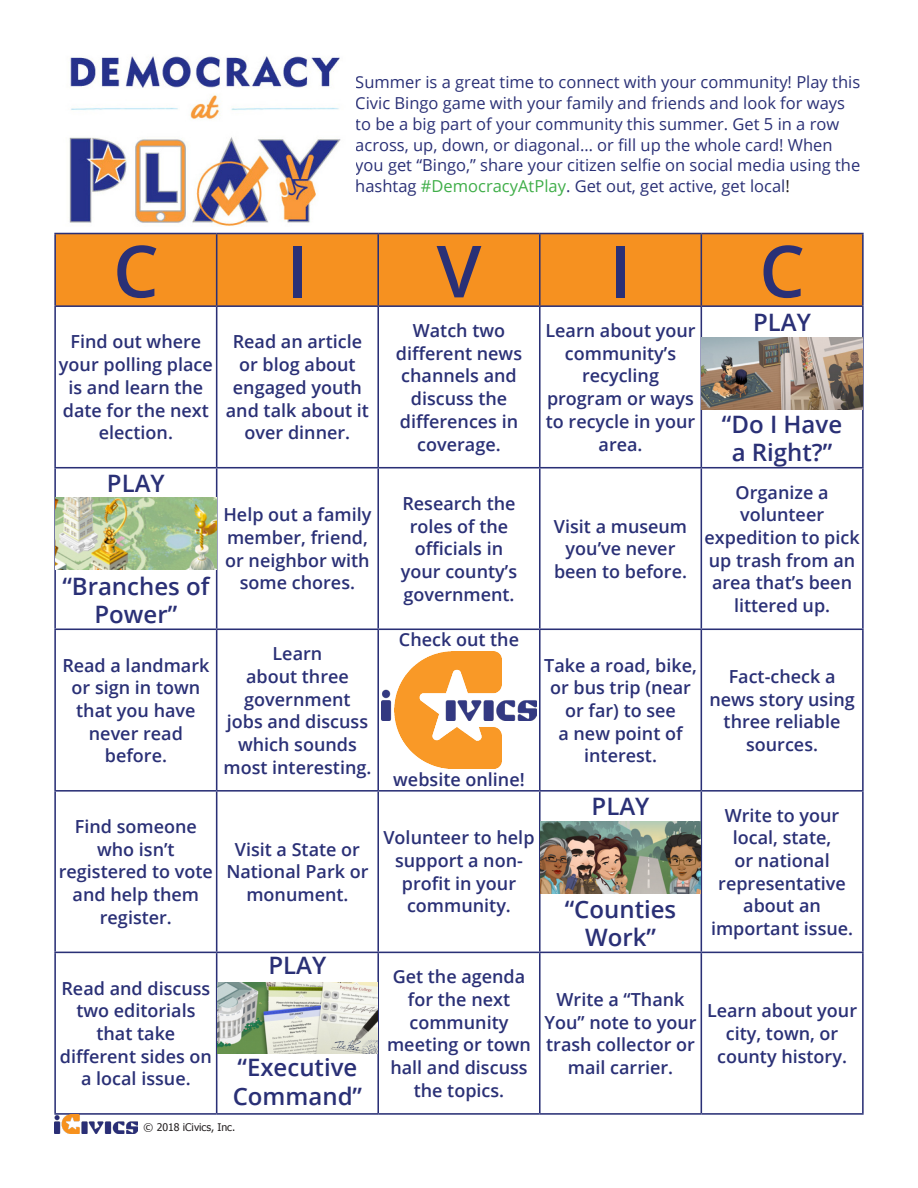
<style>
.page{position:relative;width:918px;height:1188px;background:#fff}
.page>*{position:absolute;margin:0;border:0;box-sizing:border-box;transform-origin:0 0}
.Lesson_Paragraph{font:600 72px "Open Sans";color:#2a3076}
.Lesson_Paragraph-2{font:600 24px/28.5px "Open Sans";color:#2a3076;text-align:center}
.Lesson_Paragraph-3{font:600 18px/22.6px "Open Sans";color:#2a3076;text-align:center}
.Lesson_Paragraph-4{font:16.5px/20.9px "Open Sans";color:#2a3076}
.Lesson_Paragraph-5{font:10.5px "Tahoma";color:#231f20}
.s1{color:#40ae49}
.s2{color:#231f20}
</style>
<div class="page">
<div style="left:56px;top:234px;width:806px;height:71px;background:#f69120"></div>
<hr style="left:54px;top:233px;width:163px;height:1px;background:#2a3076">
<hr style="left:54px;top:234px;width:2px;height:71px;background:#2a3076">
<hr style="left:217px;top:233px;width:161px;height:1px;background:#2a3076">
<hr style="left:216px;top:234px;width:1px;height:71px;background:#2a3076">
<hr style="left:378px;top:233px;width:162px;height:1px;background:#2a3076">
<hr style="left:377px;top:234px;width:2px;height:71px;background:#2a3076">
<hr style="left:540px;top:233px;width:161px;height:1px;background:#2a3076">
<hr style="left:539px;top:234px;width:2px;height:71px;background:#2a3076">
<hr style="left:701px;top:233px;width:163px;height:1px;background:#2a3076">
<hr style="left:701px;top:234px;width:1px;height:71px;background:#2a3076">
<hr style="left:862px;top:234px;width:2px;height:71px;background:#2a3076">
<hr style="left:54px;top:305px;width:163px;height:2px;background:#2a3076">
<hr style="left:54px;top:307px;width:2px;height:160px;background:#2a3076">
<hr style="left:217px;top:305px;width:161px;height:2px;background:#2a3076">
<hr style="left:216px;top:307px;width:1px;height:160px;background:#2a3076">
<hr style="left:378px;top:305px;width:162px;height:2px;background:#2a3076">
<hr style="left:377px;top:307px;width:2px;height:160px;background:#2a3076">
<hr style="left:540px;top:305px;width:161px;height:2px;background:#2a3076">
<hr style="left:539px;top:307px;width:2px;height:160px;background:#2a3076">
<hr style="left:701px;top:305px;width:163px;height:2px;background:#2a3076">
<hr style="left:701px;top:307px;width:1px;height:160px;background:#2a3076">
<hr style="left:862px;top:307px;width:2px;height:160px;background:#2a3076">
<hr style="left:54px;top:467px;width:163px;height:2px;background:#2a3076">
<hr style="left:54px;top:469px;width:2px;height:159px;background:#2a3076">
<hr style="left:217px;top:467px;width:161px;height:2px;background:#2a3076">
<hr style="left:216px;top:469px;width:1px;height:159px;background:#2a3076">
<hr style="left:378px;top:467px;width:162px;height:2px;background:#2a3076">
<hr style="left:377px;top:469px;width:2px;height:159px;background:#2a3076">
<hr style="left:540px;top:467px;width:161px;height:2px;background:#2a3076">
<hr style="left:539px;top:469px;width:2px;height:159px;background:#2a3076">
<hr style="left:701px;top:467px;width:163px;height:2px;background:#2a3076">
<hr style="left:701px;top:469px;width:1px;height:159px;background:#2a3076">
<hr style="left:862px;top:469px;width:2px;height:159px;background:#2a3076">
<hr style="left:54px;top:628px;width:163px;height:2px;background:#2a3076">
<hr style="left:54px;top:630px;width:2px;height:160px;background:#2a3076">
<hr style="left:217px;top:628px;width:161px;height:2px;background:#2a3076">
<hr style="left:216px;top:630px;width:1px;height:160px;background:#2a3076">
<hr style="left:378px;top:628px;width:162px;height:2px;background:#2a3076">
<hr style="left:377px;top:630px;width:2px;height:160px;background:#2a3076">
<hr style="left:540px;top:628px;width:161px;height:2px;background:#2a3076">
<hr style="left:539px;top:630px;width:2px;height:160px;background:#2a3076">
<hr style="left:701px;top:628px;width:163px;height:2px;background:#2a3076">
<hr style="left:701px;top:630px;width:1px;height:160px;background:#2a3076">
<hr style="left:862px;top:630px;width:2px;height:160px;background:#2a3076">
<hr style="left:54px;top:790px;width:163px;height:2px;background:#2a3076">
<hr style="left:54px;top:792px;width:2px;height:160px;background:#2a3076">
<hr style="left:217px;top:790px;width:161px;height:2px;background:#2a3076">
<hr style="left:216px;top:792px;width:1px;height:160px;background:#2a3076">
<hr style="left:378px;top:790px;width:162px;height:2px;background:#2a3076">
<hr style="left:377px;top:792px;width:2px;height:160px;background:#2a3076">
<hr style="left:540px;top:790px;width:161px;height:2px;background:#2a3076">
<hr style="left:539px;top:792px;width:2px;height:160px;background:#2a3076">
<hr style="left:701px;top:790px;width:163px;height:2px;background:#2a3076">
<hr style="left:701px;top:792px;width:1px;height:160px;background:#2a3076">
<hr style="left:862px;top:792px;width:2px;height:160px;background:#2a3076">
<hr style="left:54px;top:952px;width:163px;height:1px;background:#2a3076">
<hr style="left:54px;top:953px;width:2px;height:160px;background:#2a3076">
<hr style="left:217px;top:952px;width:161px;height:1px;background:#2a3076">
<hr style="left:216px;top:953px;width:1px;height:160px;background:#2a3076">
<hr style="left:378px;top:952px;width:162px;height:1px;background:#2a3076">
<hr style="left:377px;top:953px;width:2px;height:160px;background:#2a3076">
<hr style="left:540px;top:952px;width:161px;height:1px;background:#2a3076">
<hr style="left:539px;top:953px;width:2px;height:160px;background:#2a3076">
<hr style="left:701px;top:952px;width:163px;height:1px;background:#2a3076">
<hr style="left:701px;top:953px;width:1px;height:160px;background:#2a3076">
<hr style="left:862px;top:953px;width:2px;height:160px;background:#2a3076">
<hr style="left:54px;top:1113px;width:163px;height:2px;background:#2a3076">
<hr style="left:217px;top:1113px;width:161px;height:2px;background:#2a3076">
<hr style="left:378px;top:1113px;width:162px;height:2px;background:#2a3076">
<hr style="left:540px;top:1113px;width:161px;height:2px;background:#2a3076">
<hr style="left:701px;top:1113px;width:163px;height:2px;background:#2a3076">
<img style="left:218px;top:982px;width:159px;height:72px">
<img style="left:55px;top:498px;width:161px;height:72px">
<img style="left:540px;top:821px;width:161px;height:72px">
<img style="left:702px;top:337px;width:160px;height:72px">
<img style="left:395px;top:651px;width:106px;height:117px">
<img style="left:381px;top:689px;width:11px;height:31px">
<img style="left:445px;top:699px;width:92px;height:21px">
<img style="left:54px;top:1114px;width:83px;height:20px">
<img style="left:69px;top:56px;width:272px;height:170px">
<p class="Lesson_Paragraph-4" style="left:355px;top:71px;width:507px">Summer is a great time to connect with your community! Play this Civic Bingo game with your family and friends and look for ways to be a big part of your community this summer. Get 5 in a row across, up, down, or diagonal… or fill up the whole card! When you get “Bingo,” share your citizen selfie on social media using the hashtag <span class="s1">#DemocracyAtPlay</span>. Get out, get active, get local<span class="s2">!</span></p>
<p class="Lesson_Paragraph" style="left:113px;top:222px;width:47px">C</p>
<p class="Lesson_Paragraph" style="left:286px;top:222px;width:23px">I</p>
<p class="Lesson_Paragraph" style="left:437px;top:222px;width:46px">V</p>
<p class="Lesson_Paragraph" style="left:610px;top:222px;width:23px">I</p>
<p class="Lesson_Paragraph" style="left:759px;top:222px;width:47px">C</p>
<p class="Lesson_Paragraph-3" style="left:59px;top:330px;width:155px">Find out where your polling place is and learn the date for the next election.</p>
<p class="Lesson_Paragraph-3" style="left:226px;top:330px;width:145px">Read an article or blog about engaged youth and talk about it over dinner.</p>
<p class="Lesson_Paragraph-3" style="left:396px;top:319px;width:128px">Watch two different news channels and discuss the differences in coverage.</p>
<p class="Lesson_Paragraph-3" style="left:546px;top:319px;width:152px">Learn about your community’s recycling program or ways to recycle in your area.</p>
<p class="Lesson_Paragraph-2" style="left:753px;top:307px;width:59px">PLAY</p>
<p class="Lesson_Paragraph-2" style="left:722px;top:410px;width:122px">“Do I Have a Right?”</p>
<p class="Lesson_Paragraph-2" style="left:107px;top:469px;width:59px">PLAY</p>
<p class="Lesson_Paragraph-2" style="left:62px;top:571px;width:149px">“Branches of<br>Power”</p>
<p class="Lesson_Paragraph-3" style="left:223px;top:503px;width:149px">Help out a family member, friend, or neighbor with some chores.</p>
<p class="Lesson_Paragraph-3" style="left:401px;top:492px;width:118px">Research the roles of the officials in your county’s government.</p>
<p class="Lesson_Paragraph-3" style="left:62px;top:653px;width:149px">Read a landmark or sign in town that you have never read before.</p>
<p class="Lesson_Paragraph-3" style="left:223px;top:642px;width:149px">Learn<br>about three government<br>jobs and discuss which sounds most interesting.</p>
<p class="Lesson_Paragraph-3" style="left:399px;top:628px;width:122px">Check out the</p>
<p class="Lesson_Paragraph-3" style="left:393px;top:767px;width:133px">website online!</p>
<p class="Lesson_Paragraph-3" style="left:59px;top:815px;width:156px">Find someone who isn’t registered to vote and help them register.</p>
<p class="Lesson_Paragraph-3" style="left:60px;top:976px;width:154px">Read and discuss two editorials that take different sides on a local issue.</p>
<p class="Lesson_Paragraph-3" style="left:226px;top:838px;width:144px">Visit a State or<br>National Park or monument.</p>
<p class="Lesson_Paragraph-3" style="left:383px;top:826px;width:153px">Volunteer to help support a non&shy;profit in your community.</p>
<p class="Lesson_Paragraph-2" style="left:269px;top:951px;width:59px">PLAY</p>
<p class="Lesson_Paragraph-2" style="left:238px;top:1053px;width:121px">“Executive</p>
<p class="Lesson_Paragraph-2" style="left:233px;top:1081px;width:131px">Command”</p>
<p class="Lesson_Paragraph-3" style="left:387px;top:965px;width:145px">Get the agenda for the next community meeting or town hall and discuss the topics.</p>
<p class="Lesson_Paragraph-5" style="left:144px;top:1120px;width:93px">© 2018 iCivics, Inc.</p>
<p class="Lesson_Paragraph-3" style="left:554px;top:514px;width:135px">Visit a museum you’ve never been to before.</p>
<p class="Lesson_Paragraph-3" style="left:705px;top:480px;width:157px">Organize a volunteer expedition to pick up trash from an area that’s been littered up.</p>
<p class="Lesson_Paragraph-3" style="left:544px;top:653px;width:154px">Take a road, bike, or bus trip (near or far) to see<br>a new point of interest.</p>
<p class="Lesson_Paragraph-3" style="left:709px;top:665px;width:147px">Fact-check a news story using three reliable sources.</p>
<p class="Lesson_Paragraph-2" style="left:592px;top:792px;width:59px">PLAY</p>
<p class="Lesson_Paragraph-2" style="left:565px;top:894px;width:113px">“Counties<br>Work”</p>
<p class="Lesson_Paragraph-3" style="left:711px;top:804px;width:144px">Write to your local, state,<br>or national representative about an important issue.</p>
<p class="Lesson_Paragraph-3" style="left:545px;top:988px;width:154px">Write a “Thank<br>You” note to your trash collector or mail carrier.</p>
<p class="Lesson_Paragraph-3" style="left:707px;top:999px;width:152px">Learn about your city, town, or county history.</p>
</div>
